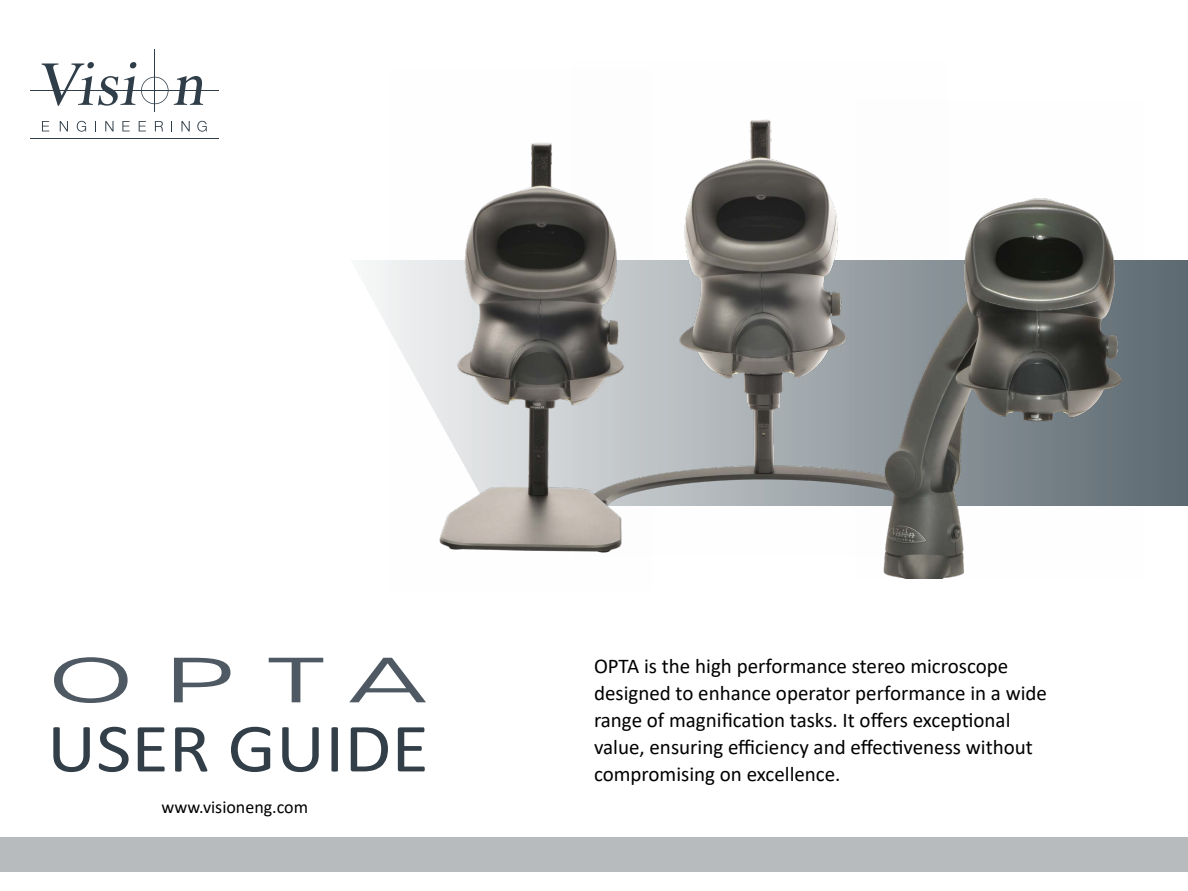
<style>
.page{position:relative;width:1188px;height:891px;background:#fff}
.page>*{position:absolute;margin:0;border:0;box-sizing:border-box;transform-origin:0 0}
.t1{font:69.75px "Calibri";color:#323e48;scale:1.1 1}
.t2{font:21px/27px "Calibri";color:#000}
.t3{font:18px "Calibri";color:#000}
</style>
<div class="page">
<div style="left:232px;top:261px;width:956px;height:245px;background:#606c74"></div>
<svg style="left:0;top:260px;width:700px;height:612px"></svg>
<svg style="left:42px;top:121px;width:7px;height:10px"></svg>
<svg style="left:60px;top:121px;width:8px;height:10px"></svg>
<svg style="left:77px;top:121px;width:9px;height:11px"></svg>
<svg style="left:105px;top:121px;width:8px;height:10px"></svg>
<svg style="left:122px;top:121px;width:8px;height:10px"></svg>
<svg style="left:139px;top:121px;width:7px;height:10px"></svg>
<svg style="left:155px;top:121px;width:8px;height:10px"></svg>
<svg style="left:182px;top:121px;width:8px;height:10px"></svg>
<svg style="left:197px;top:121px;width:10px;height:11px"></svg>
<hr style="left:30px;top:138px;width:189px;height:1px;background:#303e49">
<hr style="left:30px;top:90px;width:189px;height:1px;background:#303e49">
<svg style="left:42px;top:62px;width:161px;height:44px"></svg>
<hr style="left:154px;top:49px;width:1px;height:62px;background:#303e49">
<svg style="left:54px;top:657px;width:74px;height:46px"></svg>
<svg style="left:174px;top:658px;width:56px;height:44px"></svg>
<svg style="left:269px;top:658px;width:54px;height:44px"></svg>
<svg style="left:349px;top:658px;width:77px;height:44px"></svg>
<img style="left:653px;top:119px;width:203px;height:437px">
<img style="left:388px;top:143px;width:265px;height:447px">
<img style="left:856px;top:198px;width:287px;height:381px">
<div style="left:0;top:837px;width:1188px;height:34px;background:#b8bbbd"></div>
<h1 class="t1" style="left:47px;top:700px;width:349px">USER GUIDE</h1>
<p class="t3" style="left:162px;top:795px;width:148px">www.visioneng.com</p>
<p class="t2" style="left:594px;top:652px;width:455px">OPTA is the high performance stereo microscope designed to enhance operator performance in a wide range of magnification tasks. It offers exceptional value, ensuring efficiency and effectiveness without compromising on excellence.</p>
</div>
